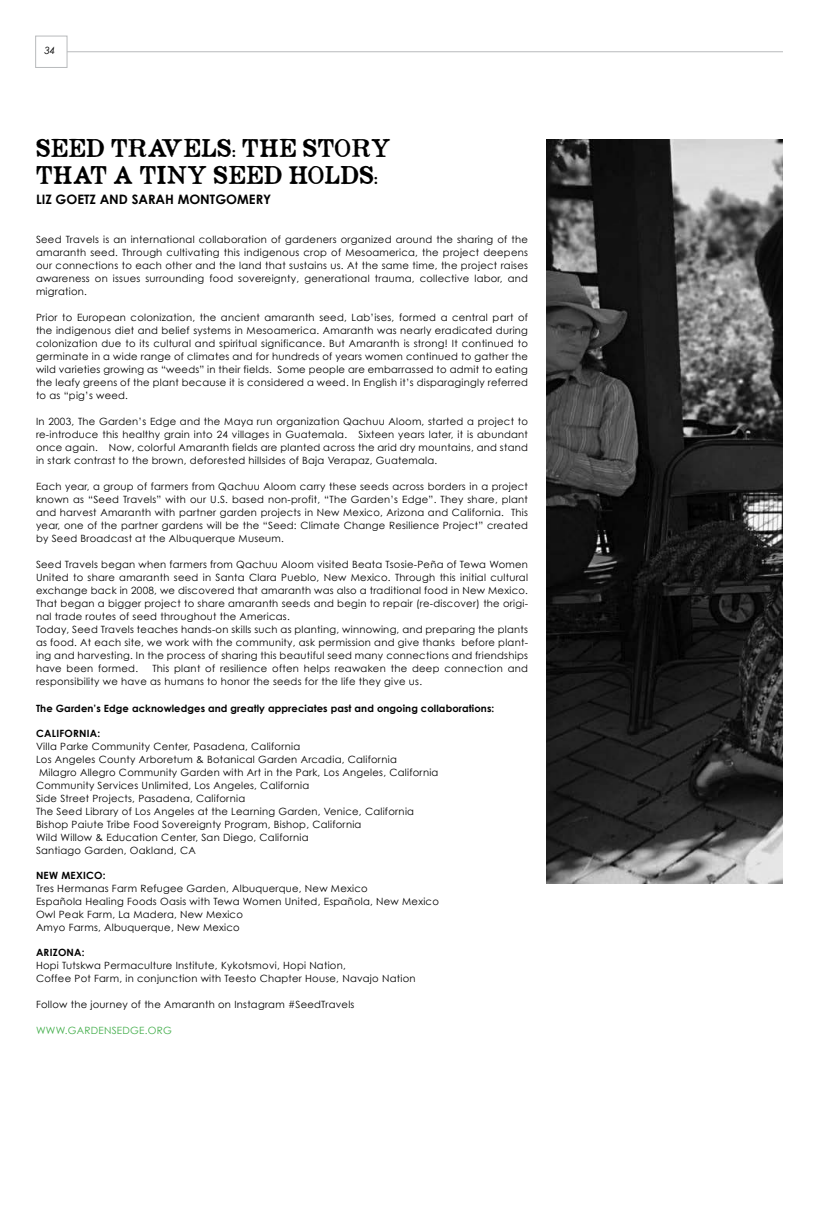
<style>
.page{position:relative;width:819px;height:1224px;background:#fff}
.page>*{position:absolute;margin:0;border:0;box-sizing:border-box;transform-origin:0 0}
.t1{font:20px/27px "Opera Lyrics Smooth";letter-spacing:.025em;color:#000}
.t2{font:700 13px "Century Gothic";color:#000}
.t3{font:10px/13px "Century Gothic";letter-spacing:.025em;color:#000;text-align:justify}
.t4{font:700 10px "Century Gothic";letter-spacing:.01em;color:#000}
.t5{font:10px "Century Gothic";letter-spacing:.025em;color:#41ad49}
.t6{font:italic 10px "Century Gothic";color:#000}
</style>
<div class="page">
<div style="left:35px;top:36px;width:33px;height:32px;border:1px solid #b8babc"></div>
<hr style="left:67px;top:51px;width:716px;height:1px;background:#b8babc">
<img style="left:546px;top:140px;width:237px;height:743px">
<p class="t6" style="left:44px;top:45px;width:13px">34</p>
<h1 class="t1" style="left:36px;top:136px;width:356px">SEED TRAVELS: THE STORY<br>THAT A TINY SEED HOLDS:</h1>
<h2 class="t2" style="left:36px;top:191px;width:237px">LIZ GOETZ AND SARAH MONTGOMERY</h2>
<p class="t3" style="left:36px;top:233px;width:494px">Seed Travels is an international collaboration of gardeners organized around the sharing of the amaranth seed. Through cultivating this indigenous crop of Mesoamerica, the project deepens our connections to each other and the land that sustains us. At the same time, the project raises awareness on issues surrounding food sovereignty, generational trauma, collective labor, and migration.</p>
<p class="t3" style="left:36px;top:311px;width:494px">Prior to European colonization, the ancient amaranth seed, Lab’ises, formed a central part of the indigenous diet and belief systems in Mesoamerica. Amaranth was nearly eradicated during colonization due to its cultural and spiritual significance. But Amaranth is strong! It continued to germinate in a wide range of climates and for hundreds of years women continued to gather the wild varieties growing as “weeds” in their fields. Some people are embarrassed to admit to eating the leafy greens of the plant because it is considered a weed. In English it’s disparagingly referred to as “pig’s weed.</p>
<p class="t3" style="left:36px;top:415px;width:494px">In 2003, The Garden’s Edge and the Maya run organization Qachuu Aloom, started a project to re-introduce this healthy grain into 24 villages in Guatemala. Sixteen years later, it is abundant once again. Now, colorful Amaranth fields are planted across the arid dry mountains, and stand in stark contrast to the brown, deforested hillsides of Baja Verapaz, Guatemala.</p>
<p class="t3" style="left:36px;top:480px;width:494px">Each year, a group of farmers from Qachuu Aloom carry these seeds across borders in a project known as “Seed Travels” with our U.S. based non-profit, “The Garden’s Edge”. They share, plant and harvest Amaranth with partner garden projects in New Mexico, Arizona and California. This year, one of the partner gardens will be the “Seed: Climate Change Resilience Project” created by Seed Broadcast at the Albuquerque Museum.</p>
<p class="t3" style="left:36px;top:558px;width:494px;text-align:left">Seed Travels began when farmers from Qachuu Aloom visited Beata Tsosie-Peña of Tewa Women United to share amaranth seed in Santa Clara Pueblo, New Mexico. Through this initial cultural exchange back in 2008, we discovered that amaranth was also a traditional food in New Mexico.<br>That began a bigger project to share amaranth seeds and begin to repair (re-discover) the origi&shy;nal trade routes of seed throughout the Americas.<br>Today, Seed Travels teaches hands-on skills such as planting, winnowing, and preparing the plants as food. At each site, we work with the community, ask permission and give thanks before plant&shy;ing and harvesting. In the process of sharing this beautiful seed many connections and friendships have been formed.</p>
<p class="t3" style="left:36px;top:662px;width:494px;text-indent:116px">This plant of resilience often helps reawaken the deep connection and responsibility we have as humans to honor the seeds for the life they give us.</p>
<p class="t4" style="left:36px;top:702px;width:460px">The Garden’s Edge acknowledges and greatly appreciates past and ongoing collaborations:</p>
<p class="t4" style="left:36px;top:727px;width:66px">CALIFORNIA:</p>
<p class="t3" style="left:36px;top:739px;width:266px">Villa Parke Community Center, Pasadena, California</p>
<p class="t3" style="left:36px;top:752px;width:362px">Los Angeles County Arboretum &amp; Botanical Garden Arcadia, California</p>
<p class="t3" style="left:39px;top:765px;width:401px">Milagro Allegro Community Garden with Art in the Park, Los Angeles, California</p>
<p class="t3" style="left:36px;top:778px;width:275px">Community Services Unlimited, Los Angeles, California</p>
<p class="t3" style="left:36px;top:791px;width:211px">Side Street Projects, Pasadena, California</p>
<p class="t3" style="left:36px;top:804px;width:380px">The Seed Library of Los Angeles at the Learning Garden, Venice, California</p>
<p class="t3" style="left:36px;top:817px;width:327px">Bishop Paiute Tribe Food Sovereignty Program, Bishop, California</p>
<p class="t3" style="left:36px;top:830px;width:274px">Wild Willow &amp; Education Center, San Diego, California</p>
<p class="t3" style="left:36px;top:843px;width:161px">Santiago Garden, Oakland, CA</p>
<p class="t4" style="left:36px;top:869px;width:71px">NEW MEXICO:</p>
<p class="t3" style="left:36px;top:881px;width:404px;text-align:left">Tres Hermanas Farm Refugee Garden, Albuquerque, New Mexico<br>Española Healing Foods Oasis with Tewa Women United, Española, New Mexico Owl Peak Farm, La Madera, New Mexico<br>Amyo Farms, Albuquerque, New Mexico</p>
<p class="t4" style="left:36px;top:946px;width:50px">ARIZONA:</p>
<p class="t3" style="left:36px;top:958px;width:381px">Hopi Tutskwa Permaculture Institute, Kykotsmovi, Hopi Nation,<br>Coffee Pot Farm, in conjunction with Teesto Chapter House, Navajo Nation</p>
<p class="t3" style="left:36px;top:997px;width:320px">Follow the journey of the Amaranth on Instagram #SeedTravels</p>
<p class="t5" style="left:36px;top:1024px;width:137px">WWW.GARDENSEDGE.ORG</p>
</div>
